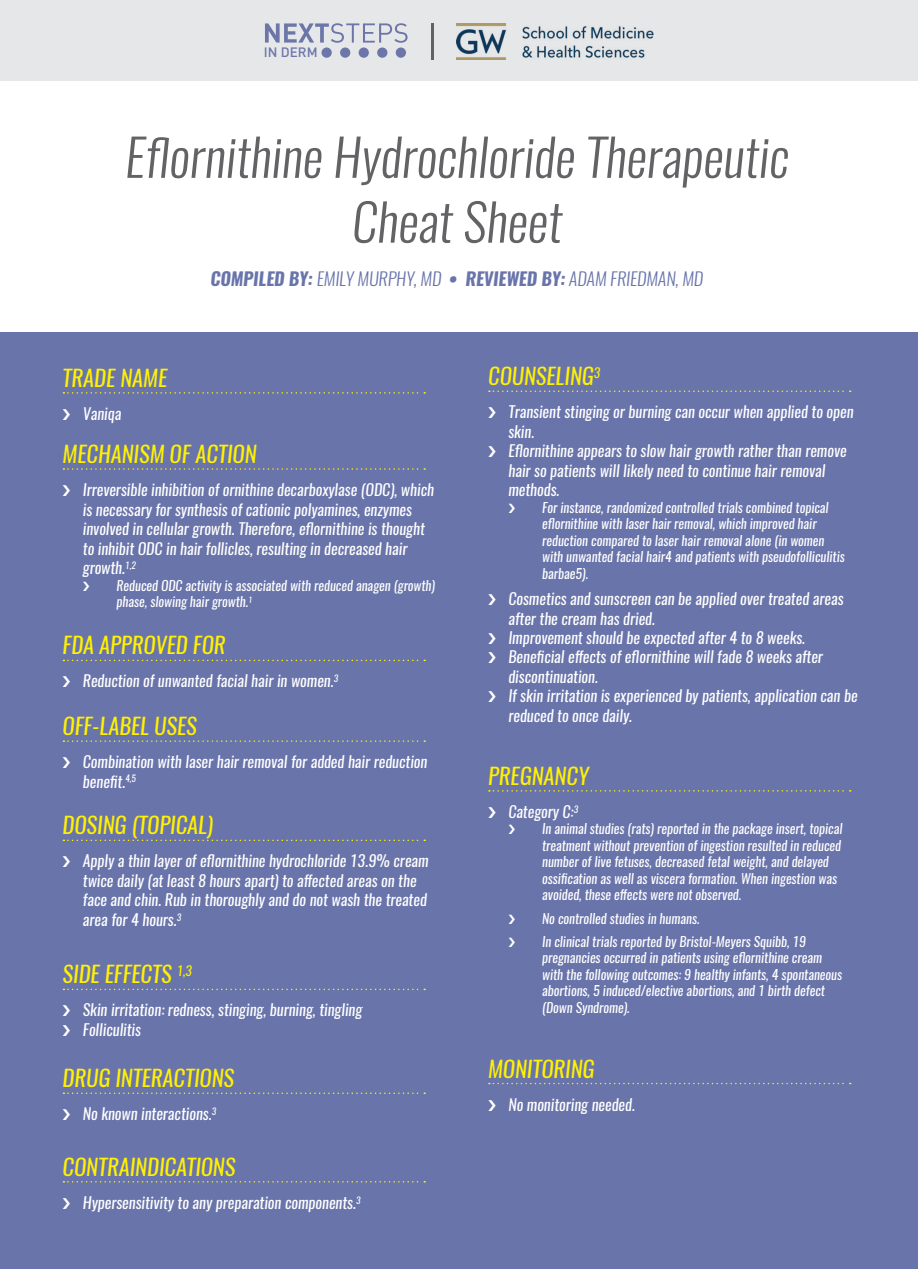
<style>
.page{position:relative;width:918px;height:1269px;background:#fff}
.page>*{position:absolute;margin:0;border:0;box-sizing:border-box;transform-origin:0 0}
.t1{font:italic 300 51px/64.8px "Oswald";color:#636366;text-align:center}
.t2{font:italic 22.5px "Oswald";color:#fff101}
.t3{font:italic 300 18px "Oswald";letter-spacing:-.005em;color:#6974aa}
.t4{font:italic 15.75px/19.5px "Oswald";color:#fff}
.t5{font:italic 13.5px/16.5px "Oswald";color:#fff}
.t6{font:500 13.5px "DIN";color:#6d76a9}
.s1{font-weight:700}
</style>
<div class="page">
<div style="left:0;top:0;width:918px;height:81px;background:#e6e7e9"></div>
<div style="left:0;top:333px;width:918px;height:936px;background:#6974aa"></div>
<svg style="left:63px;top:392px;width:362px;height:2px"></svg>
<svg style="left:63px;top:468px;width:362px;height:2px"></svg>
<svg style="left:63px;top:660px;width:362px;height:1px"></svg>
<svg style="left:63px;top:740px;width:362px;height:2px"></svg>
<svg style="left:63px;top:840px;width:362px;height:1px"></svg>
<svg style="left:63px;top:989px;width:362px;height:1px"></svg>
<svg style="left:63px;top:1093px;width:362px;height:1px"></svg>
<svg style="left:63px;top:1181px;width:362px;height:2px"></svg>
<svg style="left:265px;top:23px;width:143px;height:20px"></svg>
<div style="left:359px;top:47px;width:10px;height:11px;background:#6d76a9;border-radius:50%"></div>
<div style="left:377px;top:47px;width:10px;height:11px;background:#6d76a9;border-radius:50%"></div>
<div style="left:396px;top:47px;width:10px;height:11px;background:#6d76a9;border-radius:50%"></div>
<div style="left:340px;top:47px;width:10px;height:11px;background:#6d76a9;border-radius:50%"></div>
<div style="left:322px;top:47px;width:10px;height:11px;background:#6d76a9;border-radius:50%"></div>
<img style="left:457px;top:23px;width:196px;height:37px">
<hr style="left:431px;top:23px;width:2px;height:37px;background:#636366">
<svg style="left:489px;top:391px;width:362px;height:1px"></svg>
<svg style="left:489px;top:790px;width:362px;height:2px"></svg>
<svg style="left:489px;top:1083px;width:362px;height:1px"></svg>
<p class="t6" style="left:264px;top:43px;width:55px">IN DERM</p>
<h1 class="t1" style="left:125px;top:124px;width:665px">Eflornithine Hydrochloride Therapeutic<br>Cheat Sheet</h1>
<p class="t3" style="left:210px;top:267px;width:494px"><span class="s1">COMPILED BY:</span> EMILY MURPHY, MD <span class="s1">• REVIEWED BY:</span> ADAM FRIEDMAN, MD</p>
<h2 class="t2" style="left:63px;top:362px;width:106px">TRADE NAME</h2>
<p class="t4" style="left:83px;top:404px;width:40px">Vaniqa</p>
<h2 class="t2" style="left:63px;top:438px;width:195px">MECHANISM OF ACTION</h2>
<p class="t4" style="left:83px;top:480px;width:353px">Irreversible inhibition of ornithine decarboxylase (ODC), which is necessary for synthesis of cationic polyamines, enzymes involved in cellular growth. Therefore, eflornithine is thought to inhibit ODC in hair follicles, resulting in decreased hair growth.<sup>1,2</sup></p>
<p class="t5" style="left:117px;top:577px;width:320px">Reduced ODC activity is associated with reduced anagen (growth) phase, slowing hair growth.<sup>1</sup></p>
<h2 class="t2" style="left:63px;top:630px;width:164px">FDA APPROVED FOR</h2>
<p class="t4" style="left:83px;top:671px;width:257px">Reduction of unwanted facial hair in women.<sup>3</sup></p>
<h2 class="t2" style="left:63px;top:710px;width:136px">OFF-LABEL USES</h2>
<p class="t4" style="left:83px;top:752px;width:346px">Combination with laser hair removal for added hair reduction benefit.<sup>4,5</sup></p>
<h2 class="t2" style="left:63px;top:810px;width:152px">DOSING (TOPICAL)</h2>
<p class="t4" style="left:83px;top:851px;width:347px">Apply a thin layer of eflornithine hydrochloride 13.9% cream twice daily (at least 8 hours apart) to affected areas on the face and chin. Rub in thoroughly and do not wash the treated area for 4 hours.<sup>3</sup></p>
<h2 class="t2" style="left:63px;top:959px;width:131px">SIDE EFFECTS <sup>1,3</sup></h2>
<p class="t4" style="left:83px;top:1000px;width:281px">Skin irritation: redness, stinging, burning, tingling<br>Folliculitis</p>
<h2 class="t2" style="left:63px;top:1063px;width:173px">DRUG INTERACTIONS</h2>
<p class="t4" style="left:83px;top:1104px;width:135px">No known interactions.<sup>3</sup></p>
<h2 class="t2" style="left:63px;top:1151px;width:174px">CONTRAINDICATIONS</h2>
<p class="t4" style="left:83px;top:1193px;width:279px">Hypersensitivity to any preparation components.<sup>3</sup></p>
<h2 class="t2" style="left:488px;top:361px;width:114px">COUNSELING<sup>3</sup></h2>
<p class="t4" style="left:508px;top:402px;width:347px">Transient stinging or burning can occur when applied to open skin.<br>Eflornithine appears to slow hair growth rather than remove hair so patients will likely need to continue hair removal methods.</p>
<p class="t5" style="left:542px;top:499px;width:304px">For instance, randomized controlled trials combined topical eflornithine with laser hair removal, which improved hair reduction compared to laser hair removal alone (in women with unwanted facial hair4 and patients with pseudofolliculitis barbae5).</p>
<p class="t4" style="left:508px;top:589px;width:351px">Cosmetics and sunscreen can be applied over treated areas after the cream has dried.<br>Improvement should be expected after 4 to 8 weeks.<br>Beneficial effects of eflornithine will fade 8 weeks after discontinuation.<br>If skin irritation is experienced by patients, application can be reduced to once daily.</p>
<h2 class="t2" style="left:488px;top:760px;width:102px">PREGNANCY</h2>
<p class="t4" style="left:508px;top:802px;width:71px">Category C:<sup>3</sup></p>
<p class="t5" style="left:542px;top:821px;width:302px">In animal studies (rats) reported in the package insert, topical treatment without prevention of ingestion resulted in reduced number of live fetuses, decreased fetal weight, and delayed ossification as well as viscera formation. When ingestion was avoided, these effects were not observed.</p>
<p class="t5" style="left:542px;top:907px;width:265px;line-height:23.2px">No controlled studies in humans.<br>In clinical trials reported by Bristol-Meyers Squibb, 19</p>
<p class="t5" style="left:542px;top:950px;width:302px">pregnancies occurred in patients using eflornithine cream with the following outcomes: 9 healthy infants, 4 spontaneous abortions, 5 induced/elective abortions, and 1 birth defect (Down Syndrome).</p>
<h2 class="t2" style="left:488px;top:1053px;width:108px">MONITORING</h2>
<p class="t4" style="left:508px;top:1094px;width:128px">No monitoring needed.</p>
</div>
